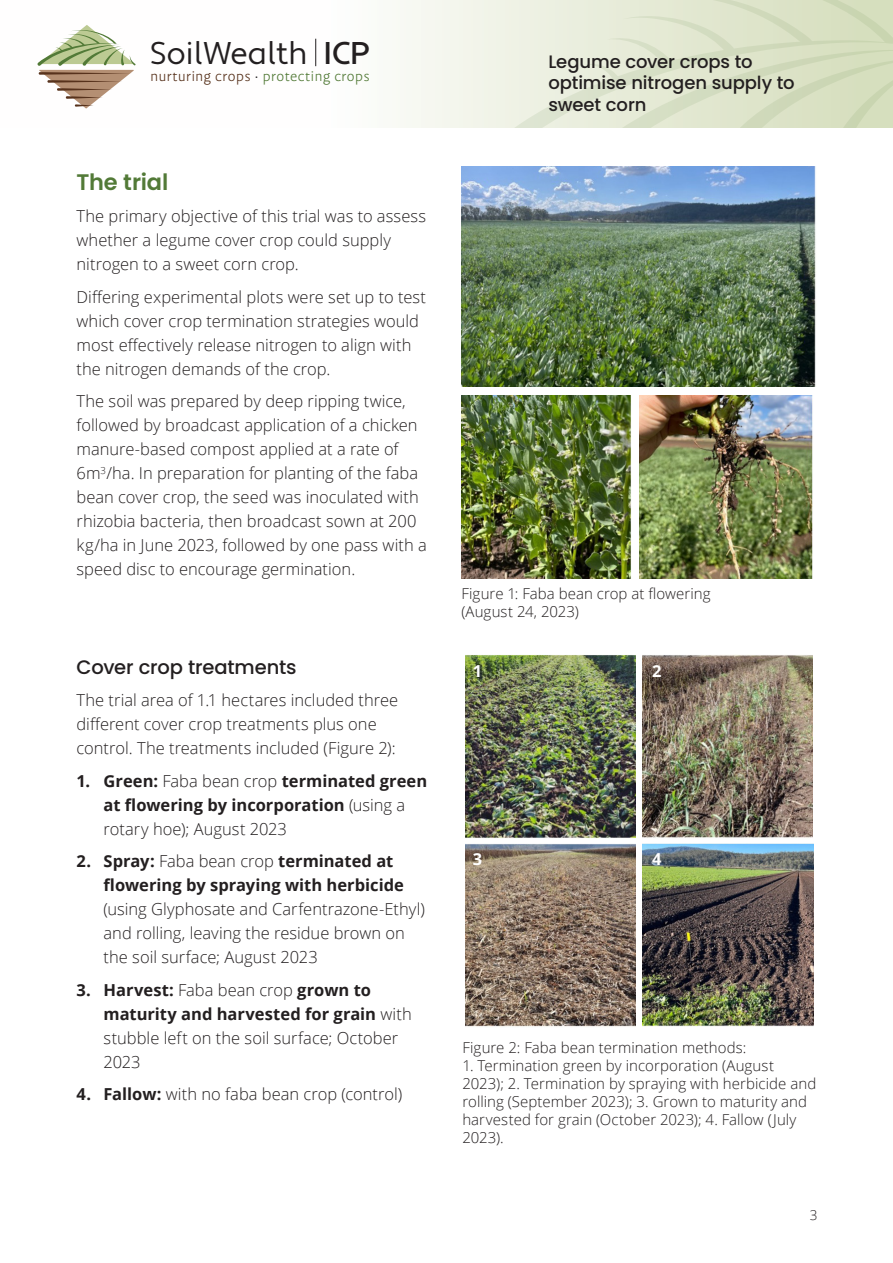
<style>
.page{position:relative;width:893px;height:1263px;background:#fff}
.page>*{position:absolute;margin:0;border:0;box-sizing:border-box;transform-origin:0 0}
.t1{font:31.5px "Apertura";color:#231f20}
.H3_-_Body_heading{font:600 22.5px "Poppins";letter-spacing:-.005em;color:#527a37}
.H4_-_Body_subheading{font:500 19.5px "Poppins";letter-spacing:-.01em;color:#231f20}
.t2{font:500 18px/21.6px "Poppins";letter-spacing:-.01em;color:#231f20}
.BT_-_body_text{font:300 16.5px/24px "Open Sans";color:#231f20}
.t3{font:700 16.5px/24px "Open Sans";color:#231f20}
.BT_-_body_text-2{font:700 16.5px "Open Sans";color:#fff}
.t4{font:300 15.3px "Dejanire Sans";letter-spacing:.035em;color:#527a37}
.Photo_caption{font:300 15px/18px "Open Sans";letter-spacing:.005em;color:#231f20}
.t5{font:300 13.5px "Open Sans";color:#231f20}
.s1{font-weight:500}
.s2{color:#57321c}
.s3{color:#231f20}
.s4{font-weight:300}
.s5{font-weight:700}
</style>
<div class="page">
<svg style="left:315px;top:0;width:270px;height:128px"></svg>
<svg style="left:492px;top:40px;width:93px;height:88px;background:#ebefe0"></svg>
<svg style="left:585px;top:0;width:308px;height:128px;background:#dbe2c8"></svg>
<svg style="left:37px;top:25px;width:99px;height:84px"></svg>
<svg style="left:315px;top:39px;width:1px;height:27px"></svg>
<img style="left:461px;top:166px;width:355px;height:221px">
<img style="left:462px;top:395px;width:169px;height:184px">
<img style="left:639px;top:395px;width:174px;height:184px">
<img style="left:465px;top:654px;width:170px;height:184px">
<img style="left:643px;top:655px;width:170px;height:183px">
<img style="left:465px;top:844px;width:170px;height:183px">
<img style="left:643px;top:844px;width:170px;height:183px">
<h1 class="t1" style="left:150px;top:34px;width:222px">Soil Wealth <span class="s1">ICP</span></h1>
<p class="t4" style="left:151px;top:67px;width:221px"><span class="s2">nurturing crops</span> <span class="s3">·</span> protecting crops</p>
<p class="H3_-_Body_heading" style="left:77px;top:169px;width:93px">The trial</p>
<p class="BT_-_body_text" style="left:77px;top:204px;width:351px">The primary objective of this trial was to assess whether a legume cover crop could supply nitrogen to a sweet corn crop.</p>
<p class="BT_-_body_text" style="left:77px;top:284px;width:351px">Differing experimental plots were set up to test which cover crop termination strategies would most effectively release nitrogen to align with the nitrogen demands of the crop.</p>
<p class="BT_-_body_text" style="left:77px;top:389px;width:352px">The soil was prepared by deep ripping twice, followed by broadcast application of a chicken manure-based compost applied at a rate of 6m<sup>3</sup>/ha. In preparation for planting of the faba bean cover crop, the seed was inoculated with rhizobia bacteria, then broadcast sown at 200 kg/ha in June 2023, followed by one pass with a speed disc to encourage germination.</p>
<p class="H4_-_Body_subheading" style="left:77px;top:655px;width:222px">Cover crop treatments</p>
<p class="BT_-_body_text" style="left:77px;top:688px;width:323px">The trial area of 1.1 hectares included three different cover crop treatments plus one control. The treatments included (Figure 2):</p>
<p class="t3" style="left:104px;top:768px;width:325px;text-indent:-27px">1. Green: <span class="s4">Faba bean crop</span> terminated green at flowering by incorporation <span class="s4">(using a rotary hoe); August 2023</span></p>
<p class="BT_-_body_text" style="left:104px;top:849px;width:323px;text-indent:-27px"><span class="s5">2. Spray:</span> Faba bean crop <span class="s5">terminated at flowering by spraying with herbicide </span>(using Glyphosate and Carfentrazone-Ethyl) and rolling, leaving the residue brown on the soil surface; August 2023</p>
<p class="BT_-_body_text" style="left:104px;top:977px;width:310px;text-indent:-27px"><span class="s5">3. Harvest:</span> Faba bean crop <span class="s5">grown to maturity and harvested for grain</span> with stubble left on the soil surface; October<br>2023</p>
<p class="BT_-_body_text" style="left:77px;top:1082px;width:327px"><span class="s5">4. Fallow:</span> with no faba bean crop (control)</p>
<p class="t2" style="left:549px;top:51px;width:248px">Legume cover crops to optimise nitrogen supply to sweet corn</p>
<p class="Photo_caption" style="left:461px;top:584px;width:251px">Figure 1: Faba bean crop at flowering (August 24, 2023)</p>
<p class="BT_-_body_text-2" style="left:473px;top:660px;width:11px">1</p>
<p class="BT_-_body_text-2" style="left:652px;top:660px;width:11px">2</p>
<p class="BT_-_body_text-2" style="left:473px;top:847px;width:11px">3</p>
<p class="BT_-_body_text-2" style="left:652px;top:847px;width:11px">4</p>
<p class="Photo_caption" style="left:462px;top:1038px;width:285px">Figure 2: Faba bean termination methods:</p>
<p class="Photo_caption" style="left:462px;top:1056px;width:355px">1. Termination green by incorporation (August 2023); 2. Termination by spraying with herbicide and rolling (September 2023); 3. Grown to maturity and harvested for grain (October 2023); 4. Fallow (July 2023).</p>
<p class="t5" style="left:810px;top:1206px;width:9px">3</p>
</div>
